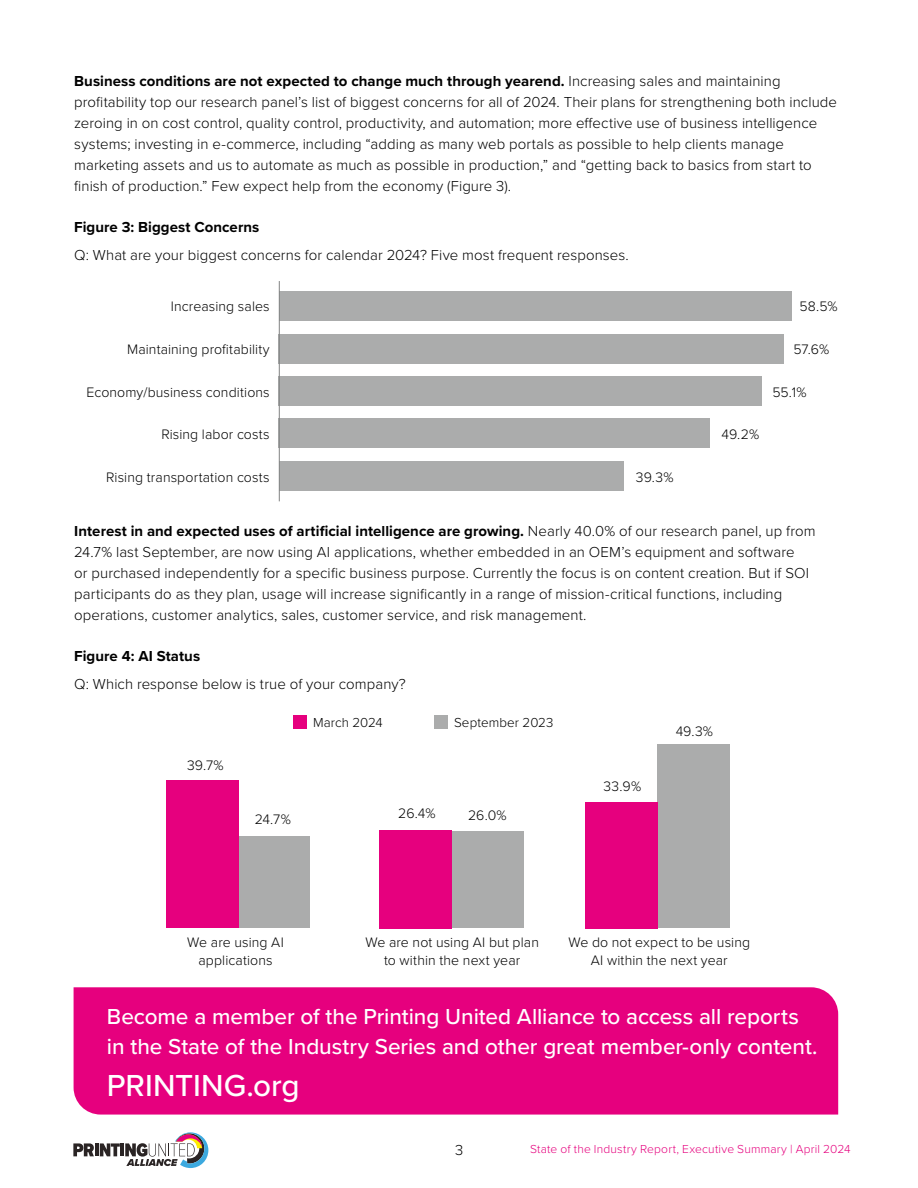
<style>
.page{position:relative;width:918px;height:1188px;background:#fff}
.page>*{position:absolute;margin:0;border:0;box-sizing:border-box;transform-origin:0 0}
.t1{font:500 31.5px "Proxima Nova";letter-spacing:-.005em;color:#fff}
.t2{font:500 22.5px/30px "Proxima Nova";letter-spacing:-.005em;color:#fff}
.t3{font:300 15px/21px "Proxima Nova";letter-spacing:.005em;color:#000}
.t4{font:700 15px "Proxima Nova";letter-spacing:.005em;color:#000}
.t5{font:300 14.25px/18px "Proxima Nova";letter-spacing:.005em;color:#000;text-align:center}
.t6{font:300 13.5px "Proxima Nova";letter-spacing:.01em;color:#000}
.t7{font:300 12px "Proxima Nova";letter-spacing:.015em;color:#e6007e}
.s1{font-weight:700}
</style>
<div class="page">
<div style="left:74px;top:987px;width:764px;height:128px;background:#e6007e"></div>
<svg style="left:73px;top:1132px;width:135px;height:36px"></svg>
<div style="left:279px;top:461px;width:344px;height:29px;background:#abacac"></div>
<div style="left:279px;top:419px;width:431px;height:29px;background:#abacac"></div>
<div style="left:279px;top:377px;width:483px;height:29px;background:#abacac"></div>
<div style="left:279px;top:334px;width:505px;height:29px;background:#abacac"></div>
<div style="left:279px;top:292px;width:513px;height:29px;background:#abacac"></div>
<hr style="left:279px;top:281px;width:1px;height:220px;background:#818383">
<div style="left:657px;top:745px;width:72px;height:183px;background:#abacac"></div>
<div style="left:585px;top:802px;width:73px;height:126px;background:#e6007e"></div>
<div style="left:451px;top:831px;width:72px;height:97px;background:#abacac"></div>
<div style="left:380px;top:830px;width:72px;height:98px;background:#e6007e"></div>
<div style="left:238px;top:836px;width:72px;height:92px;background:#abacac"></div>
<div style="left:166px;top:780px;width:73px;height:148px;background:#e6007e"></div>
<div style="left:293px;top:715px;width:13px;height:14px;background:#e6007e"></div>
<div style="left:434px;top:715px;width:13px;height:14px;background:#abacac"></div>
<p class="t3" style="left:74px;top:70px;width:764px"><span class="s1">Business conditions are not expected to change much through yearend.</span> Increasing sales and maintaining profitability top our research panel’s list of biggest concerns for all of 2024. Their plans for strengthening both include zeroing in on cost control, quality control, productivity, and automation; more effective use of business intelligence systems; investing in e-commerce, including “adding as many web portals as possible to help clients manage marketing assets and us to automate as much as possible in production,” and “getting back to basics from start to finish of production.” Few expect help from the economy (Figure 3).</p>
<p class="t4" style="left:74px;top:216px;width:187px">Figure 3: Biggest Concerns</p>
<p class="t3" style="left:74px;top:244px;width:556px">Q: What are your biggest concerns for calendar 2024? Five most frequent responses.</p>
<p class="t5" style="left:171px;top:297px;width:100px">Increasing sales</p>
<p class="t5" style="left:127px;top:340px;width:144px">Maintaining profitability</p>
<p class="t5" style="left:86px;top:382px;width:185px">Economy/business conditions</p>
<p class="t5" style="left:161px;top:424px;width:110px">Rising labor costs</p>
<p class="t5" style="left:106px;top:467px;width:165px">Rising transportation costs</p>
<p class="t5" style="left:636px;top:467px;width:39px">39.3%</p>
<p class="t5" style="left:721px;top:424px;width:39px">49.2%</p>
<p class="t5" style="left:799px;top:297px;width:40px">58.5%</p>
<p class="t5" style="left:793px;top:340px;width:37px">57.6%</p>
<p class="t5" style="left:772px;top:382px;width:36px">55.1%</p>
<p class="t3" style="left:74px;top:520px;width:743px"><span class="s1">Interest in and expected uses of artificial intelligence are growing.</span> Nearly 40.0% of our research panel, up from 24.7% last September, are now using AI applications, whether embedded in an OEM’s equipment and software<br>or purchased independently for a specific business purpose. Currently the focus is on content creation. But if SOI participants do as they plan, usage will increase significantly in a range of mission-critical functions, including operations, customer analytics, sales, customer service, and risk management.</p>
<p class="t4" style="left:74px;top:645px;width:128px">Figure 4: AI Status</p>
<p class="t3" style="left:74px;top:673px;width:333px">Q: Which response below is true of your company?</p>
<p class="t6" style="left:313px;top:713px;width:71px">March 2024</p>
<p class="t6" style="left:454px;top:713px;width:101px">September 2023</p>
<p class="t5" style="left:676px;top:721px;width:39px">49.3%</p>
<p class="t5" style="left:187px;top:756px;width:38px">39.7%</p>
<p class="t5" style="left:255px;top:810px;width:37px">24.7%</p>
<p class="t5" style="left:187px;top:932px;width:98px">We are using AI applications</p>
<p class="t5" style="left:398px;top:804px;width:39px">26.4%</p>
<p class="t5" style="left:468px;top:805px;width:40px">26.0%</p>
<p class="t5" style="left:604px;top:777px;width:39px">33.9%</p>
<p class="t5" style="left:365px;top:932px;width:175px">We are not using AI but plan to within the next year</p>
<p class="t5" style="left:568px;top:932px;width:183px">We do not expect to be using<br>AI within the next year</p>
<h2 class="t2" style="left:107px;top:1001px;width:712px">Become a member of the Printing United Alliance to access all reports in the State of the Industry Series and other great member-only content.</h2>
<h1 class="t1" style="left:107px;top:1062px;width:194px">PRINTING.org</h1>
<p class="t3" style="left:455px;top:1138px;width:10px">3</p>
<p class="t7" style="left:530px;top:1141px;width:322px">State of the Industry Report, Executive Summary | April 2024</p>
</div>
